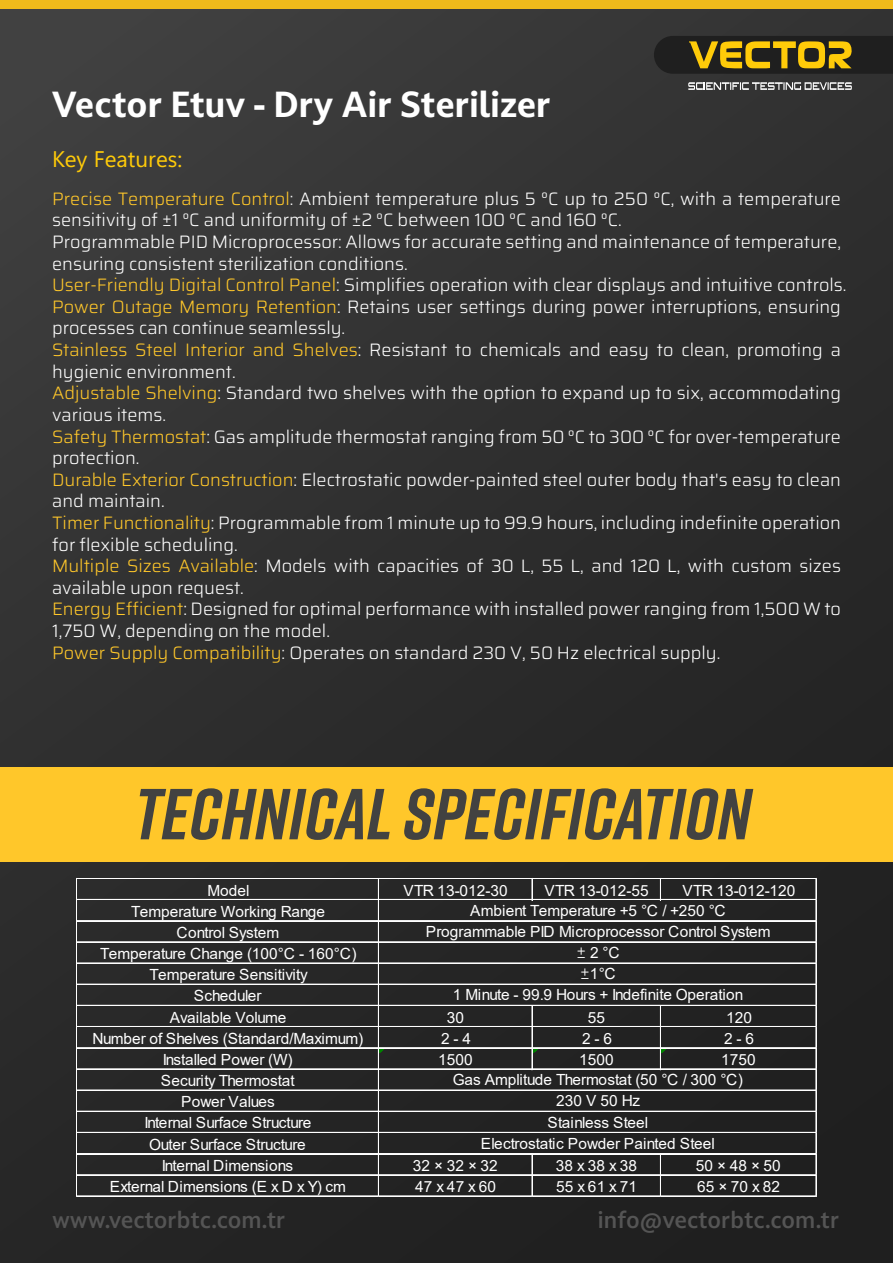
<style>
.page{position:relative;width:893px;height:1263px;background:#fff}
.page>*{position:absolute;margin:0;border:0;box-sizing:border-box;transform-origin:0 0}
.t1{font:700 34.5px "Darkmode Darkmode Off";color:#fff}
.t2{font:500 22.5px "Darkmode Darkmode Off";color:#555}
.t3{font:22.5px "Segoe UI Variable";color:#ffcb09}
.t4{font:100 18px/21.6px "Saira";color:#fff}
.t5{font:15.45px/21.1px "Arial";letter-spacing:.005em;color:#fff;text-align:center}
.t6{font:15.45px/21.1px "Arial";letter-spacing:-.02em;color:#fff;text-align:center}
.t7{font:15.45px "Arial";letter-spacing:.19em;color:#fff}
.t8{font:15.45px "Arial";letter-spacing:-.015em;color:#fff}
.s1{color:#ffc72a}
.s2{font-family:"Saira";font-weight:100;font-size:18px}
</style>
<div class="page">
<div style="left:0;top:0;width:893px;height:1263px;background:linear-gradient(to right,#353535,#272727)"></div>
<div style="left:0;top:767px;width:893px;height:95px;background:#ffc72a"></div>
<svg style="left:140px;top:788px;width:250px;height:52px"></svg>
<svg style="left:404px;top:788px;width:349px;height:52px"></svg>
<div style="left:0;top:0;width:893px;height:9px;background:#efba1b"></div>
<svg style="left:688px;top:82px;width:164px;height:8px"></svg>
<svg style="left:654px;top:36px;width:239px;height:38px;background:#594b19"></svg>
<svg style="left:379px;top:1049px;width:5px;height:4px"></svg>
<svg style="left:533px;top:1049px;width:5px;height:4px"></svg>
<svg style="left:661px;top:1049px;width:5px;height:4px"></svg>
<hr style="left:77px;top:878px;width:740px;height:1px;background:#fff">
<hr style="left:77px;top:899px;width:740px;height:1px;background:#fff">
<hr style="left:77px;top:920px;width:740px;height:1px;background:#fff">
<hr style="left:77px;top:941px;width:740px;height:1px;background:#fff">
<hr style="left:77px;top:942px;width:740px;height:1px;background:#fff">
<hr style="left:77px;top:963px;width:740px;height:1px;background:#fff">
<hr style="left:77px;top:984px;width:740px;height:1px;background:#fff">
<svg style="left:532px;top:879px;width:1px;height:20px"></svg>
<svg style="left:660px;top:879px;width:1px;height:20px"></svg>
<hr style="left:77px;top:1005px;width:740px;height:1px;background:#fff">
<hr style="left:77px;top:1026px;width:740px;height:1px;background:#fff">
<hr style="left:77px;top:1047px;width:740px;height:1px;background:#fff">
<hr style="left:77px;top:1048px;width:740px;height:1px;background:#fff">
<hr style="left:77px;top:1068px;width:740px;height:1px;background:#fff">
<hr style="left:77px;top:1069px;width:740px;height:1px;background:#fff">
<hr style="left:77px;top:1090px;width:740px;height:1px;background:#fff">
<hr style="left:77px;top:1111px;width:740px;height:1px;background:#fff">
<hr style="left:77px;top:1132px;width:740px;height:1px;background:#fff">
<hr style="left:532px;top:1006px;width:1px;height:64px;background:#fff">
<hr style="left:660px;top:1006px;width:1px;height:64px;background:#fff">
<hr style="left:77px;top:1153px;width:740px;height:1px;background:#fff">
<hr style="left:77px;top:1174px;width:740px;height:1px;background:#fff">
<hr style="left:77px;top:1175px;width:740px;height:1px;background:#fff">
<hr style="left:76px;top:878px;width:1px;height:319px;background:#fff">
<hr style="left:378px;top:879px;width:1px;height:318px;background:#fff">
<hr style="left:532px;top:1154px;width:1px;height:43px;background:#fff">
<hr style="left:660px;top:1154px;width:1px;height:43px;background:#fff">
<hr style="left:77px;top:1195px;width:740px;height:1px;background:#fff">
<hr style="left:77px;top:1196px;width:740px;height:1px;background:#fff">
<hr style="left:816px;top:879px;width:1px;height:318px;background:#fff">
<h1 class="t1" style="left:52px;top:81px;width:501px">Vector Etuv - Dry Air Sterilizer</h1>
<p class="t3" style="left:52px;top:143px;width:132px">Key Features:</p>
<p class="t4" style="left:52px;top:187px;width:796px"><span class="s1">Precise Temperature Control</span>: Ambient temperature plus 5 °C up to 250 °C, with a temperature sensitivity of ±1 °C and uniformity of ±2 °C between 100 °C and 160 °C.<br>Programmable PID Microprocessor: Allows for accurate setting and maintenance of temperature, ensuring consistent sterilization conditions.<br><span class="s1">User-Friendly Digital Control Panel</span>: Simplifies operation with clear displays and intuitive controls.<br><span class="s1">Power Outage Memory Retention</span>: Retains user settings during power interruptions, ensuring processes can continue seamlessly.<br><span class="s1">Stainless Steel Interior and Shelves</span>: Resistant to chemicals and easy to clean, promoting a hygienic environment.<br><span class="s1">Adjustable Shelving</span>: Standard two shelves with the option to expand up to six, accommodating various items.<br><span class="s1">Safety Thermostat</span>: Gas amplitude thermostat ranging from 50 °C to 300 °C for over-temperature protection.<br><span class="s1">Durable Exterior Construction</span>: Electrostatic powder-painted steel outer body that's easy to clean and maintain.<br><span class="s1">Timer Functionality</span>: Programmable from 1 minute up to 99.9 hours, including indefinite operation for flexible scheduling.<br><span class="s1">Multiple Sizes Available</span>: Models with capacities of 30 L, 55 L, and 120 L, with custom sizes available upon request.<br><span class="s1">Energy Efficient</span>: Designed for optimal performance with installed power ranging from 1,500 W to 1,750 W, depending on the model.<br><span class="s1">Power Supply Compatibility</span>: Operates on standard 230 V, 50 Hz electrical supply.</p>
<p class="t5" style="left:207px;top:879px;width:44px">Model</p>
<p class="t5" style="left:403px;top:879px;width:106px">VTR 13-012-30</p>
<p class="t5" style="left:544px;top:879px;width:106px">VTR 13-012-55</p>
<p class="t5" style="left:683px;top:879px;width:114px">VTR 13-012-120</p>
<p class="t5" style="left:100px;top:901px;width:258px">Temperature Working Range<br>Control System<br>Temperature Change (100°C - 160°C)<br>Temperature Sensitivity<br>Scheduler<br>Available Volume</p>
<p class="t5" style="left:426px;top:900px;width:347px">Ambient Temperature +5 °C / +250 °C<br>Programmable PID Microprocessor Control System</p>
<p class="t5" style="left:580px;top:963px;width:37px"><span class="s2">±</span>1°C</p>
<p class="t5" style="left:576px;top:942px;width:45px"><span class="s2">±</span>2°C</p>
<p class="t6" style="left:453px;top:984px;width:292px">1 Minute - 99.9 Hours + Indefinite Operation</p>
<p class="t5" style="left:447px;top:1006px;width:19px">30</p>
<p class="t5" style="left:588px;top:1006px;width:19px">55</p>
<p class="t5" style="left:726px;top:1006px;width:27px">120</p>
<p class="t6" style="left:92px;top:1028px;width:272px">Number of Shelves (Standard/Maximum)</p>
<p class="t5" style="left:441px;top:1028px;width:31px">2-4</p>
<p class="t5" style="left:582px;top:1028px;width:31px">2-6</p>
<p class="t5" style="left:724px;top:1028px;width:31px">2-6</p>
<p class="t8" style="left:163px;top:1049px;width:131px">Installed Power (W)</p>
<p class="t5" style="left:438px;top:1049px;width:36px">1500</p>
<p class="t5" style="left:579px;top:1049px;width:36px">1500</p>
<p class="t5" style="left:721px;top:1049px;width:36px">1750</p>
<p class="t6" style="left:144px;top:1070px;width:169px">Security Thermostat<br>Power Values<br>Internal Surface Structure<br>Outer Surface Structure<br>Internal Dimensions</p>
<p class="t5" style="left:453px;top:1069px;width:292px">Gas Amplitude Thermostat (50 °C / 300 °C)<br>230 V 50 Hz<br>Stainless Steel<br>Electrostatic Powder Painted Steel</p>
<p class="t5" style="left:413px;top:1155px;width:86px">32×32×32</p>
<p class="t7" style="left:556px;top:1155px;width:83px">38х38x38</p>
<p class="t5" style="left:696px;top:1155px;width:86px">50×48×50</p>
<p class="t5" style="left:110px;top:1176px;width:238px">External Dimensions (E x D x Y) cm</p>
<p class="t7" style="left:415px;top:1176px;width:83px">47х47x60</p>
<p class="t7" style="left:556px;top:1176px;width:83px">55x61x71</p>
<p class="t5" style="left:697px;top:1176px;width:84px">65×70x82</p>
<p class="t2" style="left:52px;top:1204px;width:235px">www.vectorbtc.com.tr</p>
<p class="t2" style="left:598px;top:1204px;width:243px">info@vectorbtc.com.tr</p>
</div>
